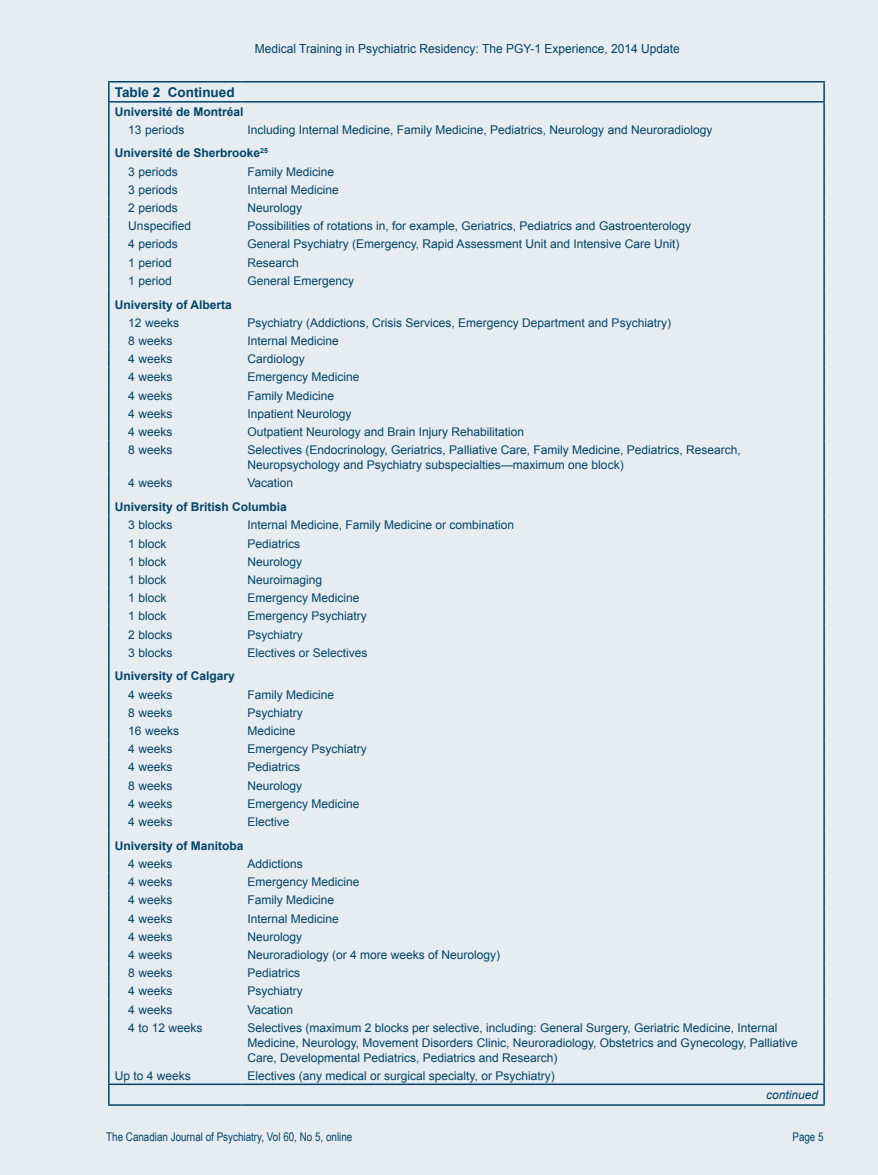
<style>
.page{position:relative;width:878px;height:1175px;background:#fff}
.page>*{position:absolute;margin:0;border:0;box-sizing:border-box;transform-origin:0 0}
.t1{font:700 13.5px "Arial";color:#00446a}
.t2{font:12.45px "Arial";color:#00446a;scale:.96 1}
.t3{font:12px/15px "Arial";color:#00446a}
.t4{font:700 12px "Arial";color:#00446a}
.t5{font:12px "Arial Narrow";color:#00446a}
.t6{font:italic 12px "Arial";color:#00446a}
.s1{font-weight:700}
</style>
<div class="page">
<div style="left:0;top:0;width:878px;height:1174px;background:#e6ecf0"></div>
<hr style="left:108px;top:138px;width:2px;height:24px;background:#00446a">
<svg style="left:108px;top:162px;width:2px;height:127px"></svg>
<hr style="left:108px;top:289px;width:2px;height:24px;background:#00446a">
<svg style="left:108px;top:313px;width:2px;height:127px"></svg>
<hr style="left:108px;top:440px;width:2px;height:33px;background:#00446a">
<hr style="left:823px;top:440px;width:1px;height:33px;background:#00446a">
<svg style="left:108px;top:473px;width:2px;height:19px"></svg>
<hr style="left:108px;top:492px;width:2px;height:23px;background:#00446a">
<svg style="left:108px;top:515px;width:2px;height:146px"></svg>
<hr style="left:108px;top:661px;width:2px;height:24px;background:#00446a">
<svg style="left:108px;top:685px;width:2px;height:145px"></svg>
<hr style="left:108px;top:830px;width:2px;height:24px;background:#00446a">
<svg style="left:108px;top:854px;width:2px;height:163px"></svg>
<svg style="left:823px;top:473px;width:1px;height:544px"></svg>
<hr style="left:108px;top:1017px;width:2px;height:49px;background:#00446a">
<hr style="left:823px;top:1017px;width:1px;height:49px;background:#00446a">
<svg style="left:108px;top:83px;width:2px;height:55px"></svg>
<svg style="left:823px;top:83px;width:1px;height:357px"></svg>
<hr style="left:108px;top:1083px;width:133px;height:2px;background:#00446a">
<svg style="left:108px;top:1066px;width:2px;height:38px"></svg>
<hr style="left:241px;top:1083px;width:583px;height:2px;background:#00446a">
<svg style="left:823px;top:1066px;width:1px;height:38px"></svg>
<hr style="left:108px;top:1104px;width:133px;height:1px;background:#00446a">
<hr style="left:241px;top:1104px;width:583px;height:1px;background:#00446a">
<hr style="left:108px;top:81px;width:133px;height:1px;background:#00446a">
<hr style="left:241px;top:81px;width:583px;height:1px;background:#00446a">
<hr style="left:108px;top:101px;width:133px;height:2px;background:#00446a">
<hr style="left:241px;top:101px;width:583px;height:2px;background:#00446a">
<p class="t2" style="left:255px;top:40px;width:444px">Medical Training in Psychiatric Residency: The PGY-1 Experience, 2014 Update</p>
<p class="t1" style="left:115px;top:83px;width:121px">Table 2 Continued</p>
<p class="t4" style="left:115px;top:103px;width:130px">Université de Montréal</p>
<p class="t3" style="left:128px;top:122px;width:58px">13 periods</p>
<p class="t3" style="left:115px;top:118px;width:599px;line-height:23.7px;text-indent:132px">Including Internal Medicine, Family Medicine, Pediatrics, Neurology and Neuroradiology<br><span class="s1">Université de Sherbrooke</span><sup>25</sup></p>
<p class="t3" style="left:128px;top:164px;width:51px">3 periods</p>
<p class="t3" style="left:247px;top:164px;width:88px">Family Medicine</p>
<p class="t3" style="left:128px;top:182px;width:51px">3 periods</p>
<p class="t3" style="left:247px;top:182px;width:93px">Internal Medicine</p>
<p class="t3" style="left:128px;top:200px;width:51px">2 periods</p>
<p class="t3" style="left:247px;top:200px;width:56px">Neurology</p>
<p class="t3" style="left:128px;top:219px;width:64px">Unspecified</p>
<p class="t3" style="left:247px;top:219px;width:445px">Possibilities of rotations in, for example, Geriatrics, Pediatrics and Gastroenterology</p>
<p class="t3" style="left:128px;top:237px;width:51px">4 periods</p>
<p class="t3" style="left:247px;top:237px;width:433px">General Psychiatry (Emergency, Rapid Assessment Unit and Intensive Care Unit)</p>
<p class="t3" style="left:128px;top:255px;width:45px">1 period</p>
<p class="t3" style="left:247px;top:255px;width:53px">Research</p>
<p class="t3" style="left:128px;top:273px;width:45px">1 period</p>
<p class="t3" style="left:247px;top:273px;width:108px">General Emergency</p>
<p class="t4" style="left:115px;top:296px;width:118px">University of Alberta</p>
<p class="t3" style="left:128px;top:315px;width:52px">12 weeks</p>
<p class="t3" style="left:247px;top:315px;width:425px">Psychiatry (Addictions, Crisis Services, Emergency Department and Psychiatry)</p>
<p class="t3" style="left:128px;top:333px;width:46px">8 weeks</p>
<p class="t3" style="left:247px;top:333px;width:93px">Internal Medicine</p>
<p class="t3" style="left:128px;top:351px;width:46px">4 weeks</p>
<p class="t3" style="left:247px;top:351px;width:59px">Cardiology</p>
<p class="t3" style="left:128px;top:370px;width:46px">4 weeks</p>
<p class="t3" style="left:247px;top:370px;width:114px">Emergency Medicine</p>
<p class="t3" style="left:128px;top:388px;width:46px">4 weeks</p>
<p class="t3" style="left:247px;top:388px;width:88px">Family Medicine</p>
<p class="t3" style="left:128px;top:406px;width:46px">4 weeks</p>
<p class="t3" style="left:247px;top:406px;width:106px">Inpatient Neurology</p>
<p class="t3" style="left:128px;top:424px;width:46px">4 weeks</p>
<p class="t3" style="left:247px;top:424px;width:278px">Outpatient Neurology and Brain Injury Rehabilitation</p>
<p class="t3" style="left:128px;top:442px;width:46px">8 weeks</p>
<p class="t3" style="left:247px;top:442px;width:495px">Selectives (Endocrinology, Geriatrics, Palliative Care, Family Medicine, Pediatrics, Research,<br>Neuropsychology and Psychiatry subspecialties—maximum one block)</p>
<p class="t3" style="left:128px;top:476px;width:46px">4 weeks</p>
<p class="t3" style="left:247px;top:476px;width:47px">Vacation</p>
<p class="t4" style="left:115px;top:499px;width:174px">University of British Columbia</p>
<p class="t3" style="left:128px;top:518px;width:46px">3 blocks</p>
<p class="t3" style="left:247px;top:518px;width:268px">Internal Medicine, Family Medicine or combination</p>
<p class="t3" style="left:128px;top:536px;width:40px">1 block</p>
<p class="t3" style="left:247px;top:536px;width:54px">Pediatrics</p>
<p class="t3" style="left:128px;top:554px;width:40px">1 block</p>
<p class="t3" style="left:247px;top:554px;width:56px">Neurology</p>
<p class="t3" style="left:128px;top:572px;width:40px">1 block</p>
<p class="t3" style="left:247px;top:572px;width:76px">Neuroimaging</p>
<p class="t3" style="left:128px;top:590px;width:40px">1 block</p>
<p class="t3" style="left:247px;top:590px;width:114px">Emergency Medicine</p>
<p class="t3" style="left:128px;top:608px;width:40px">1 block</p>
<p class="t3" style="left:247px;top:608px;width:121px">Emergency Psychiatry</p>
<p class="t3" style="left:128px;top:627px;width:46px">2 blocks</p>
<p class="t3" style="left:247px;top:627px;width:57px">Psychiatry</p>
<p class="t3" style="left:128px;top:645px;width:46px">3 blocks</p>
<p class="t3" style="left:247px;top:645px;width:122px">Electives or Selectives</p>
<p class="t4" style="left:115px;top:668px;width:122px">University of Calgary</p>
<p class="t3" style="left:128px;top:687px;width:46px">4 weeks</p>
<p class="t3" style="left:247px;top:687px;width:88px">Family Medicine</p>
<p class="t3" style="left:128px;top:705px;width:46px">8 weeks</p>
<p class="t3" style="left:247px;top:705px;width:57px">Psychiatry</p>
<p class="t3" style="left:128px;top:723px;width:52px">16 weeks</p>
<p class="t3" style="left:247px;top:723px;width:50px">Medicine</p>
<p class="t3" style="left:128px;top:741px;width:46px">4 weeks</p>
<p class="t3" style="left:247px;top:741px;width:121px">Emergency Psychiatry</p>
<p class="t3" style="left:128px;top:760px;width:46px">4 weeks</p>
<p class="t3" style="left:247px;top:760px;width:54px">Pediatrics</p>
<p class="t3" style="left:128px;top:778px;width:46px">8 weeks</p>
<p class="t3" style="left:247px;top:778px;width:56px">Neurology</p>
<p class="t3" style="left:128px;top:796px;width:46px">4 weeks</p>
<p class="t3" style="left:247px;top:796px;width:114px">Emergency Medicine</p>
<p class="t3" style="left:128px;top:814px;width:46px">4 weeks</p>
<p class="t3" style="left:247px;top:814px;width:44px">Elective</p>
<p class="t4" style="left:115px;top:837px;width:130px">University of Manitoba</p>
<p class="t3" style="left:128px;top:856px;width:46px">4 weeks</p>
<p class="t3" style="left:247px;top:856px;width:57px">Addictions</p>
<p class="t3" style="left:128px;top:874px;width:46px">4 weeks</p>
<p class="t3" style="left:247px;top:874px;width:114px">Emergency Medicine</p>
<p class="t3" style="left:128px;top:892px;width:46px">4 weeks</p>
<p class="t3" style="left:247px;top:892px;width:88px">Family Medicine</p>
<p class="t3" style="left:128px;top:911px;width:46px">4 weeks</p>
<p class="t3" style="left:247px;top:911px;width:93px">Internal Medicine</p>
<p class="t3" style="left:128px;top:929px;width:46px">4 weeks</p>
<p class="t3" style="left:247px;top:929px;width:56px">Neurology</p>
<p class="t3" style="left:128px;top:947px;width:46px">4 weeks</p>
<p class="t3" style="left:247px;top:947px;width:254px">Neuroradiology (or 4 more weeks of Neurology)</p>
<p class="t3" style="left:128px;top:965px;width:46px">8 weeks</p>
<p class="t3" style="left:247px;top:965px;width:54px">Pediatrics</p>
<p class="t3" style="left:128px;top:983px;width:46px">4 weeks</p>
<p class="t3" style="left:247px;top:983px;width:57px">Psychiatry</p>
<p class="t3" style="left:128px;top:1002px;width:46px">4 weeks</p>
<p class="t3" style="left:247px;top:1002px;width:47px">Vacation</p>
<p class="t3" style="left:128px;top:1020px;width:76px">4 to 12 weeks</p>
<p class="t3" style="left:247px;top:1020px;width:552px">Selectives (maximum 2 blocks per selective, including: General Surgery, Geriatric Medicine, Internal<br>Medicine, Neurology, Movement Disorders Clinic, Neuroradiology, Obstetrics and Gynecology, Palliative<br>Care, Developmental Pediatrics, Pediatrics and Research)</p>
<p class="t3" style="left:115px;top:1068px;width:78px">Up to 4 weeks</p>
<p class="t3" style="left:247px;top:1068px;width:309px">Electives (any medical or surgical specialty, or Psychiatry)</p>
<p class="t6" style="left:766px;top:1087px;width:54px">continued</p>
<p class="t5" style="left:106px;top:1127px;width:247px">The Canadian Journal of Psychiatry, Vol 60, No 5, online</p>
<p class="t5" style="left:792px;top:1127px;width:33px">Page 5</p>
</div>
